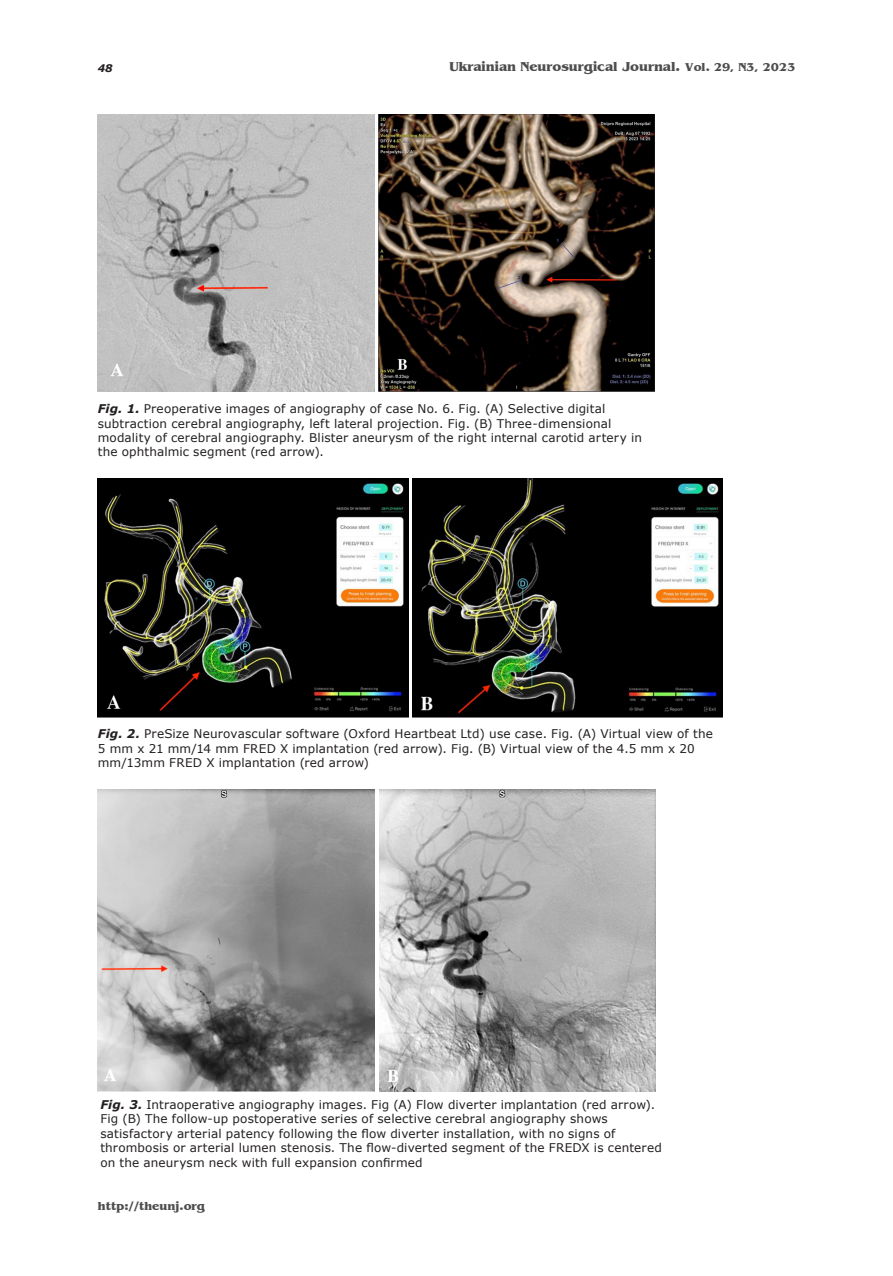
<style>
.page{position:relative;width:893px;height:1276px;background:#fff}
.page>*{position:absolute;margin:0;border:0;box-sizing:border-box;transform-origin:0 0}
.t1{font:700 13.5px "Benguiat";color:#4d4d4d}
._112_Ris_pidpys{font:12px/14.4px "Verdana";letter-spacing:.01em;color:#231f20}
.t2{font:700 12px "Benguiat";color:#4d4d4d}
.t3{font:italic 700 10.5px "Verdana";color:#231f20}
.s1{font-size:12px}
.s2{font-weight:700;font-style:italic}
</style>
<div class="page">
<img style="left:98px;top:115px;width:276px;height:276px">
<img style="left:378px;top:115px;width:276px;height:276px">
<img style="left:98px;top:479px;width:310px;height:238px">
<img style="left:412px;top:478px;width:311px;height:239px">
<img style="left:98px;top:789px;width:276px;height:302px">
<img style="left:379px;top:789px;width:277px;height:302px">
<p class="t3" style="left:98px;top:61px;width:16px">48</p>
<p class="t1" style="left:450px;top:59px;width:347px">Ukrainian Neurosurgical Journal. <span class="s1">Vol. 29, N3, 2023</span></p>
<p class="_112_Ris_pidpys" style="left:98px;top:401px;width:546px"><span class="s2">Fig. 1.</span> Preoperative images of angiography of case No. 6. Fig. (A) Selective digital subtraction cerebral angiography, left lateral projection. Fig. (B) Three-dimensional modality of cerebral angiography. Blister aneurysm of the right internal carotid artery in the ophthalmic segment (red arrow).</p>
<p class="_112_Ris_pidpys" style="left:98px;top:726px;width:616px"><span class="s2">Fig. 2.</span> PreSize Neurovascular software (Oxford Heartbeat Ltd) use case. Fig. (A) Virtual view of the<br>5 mm х 21 mm/14 mm FRED X implantation (red arrow). Fig. (B) Virtual view of the 4.5 mm х 20 mm/13mm FRED X implantation (red arrow)</p>
<p class="_112_Ris_pidpys" style="left:100px;top:1097px;width:563px"><span class="s2">Fig. 3.</span> Intraoperative angiography images. Fig (A) Flow diverter implantation (red arrow).<br>Fig (B) The follow-up postoperative series of selective cerebral angiography shows satisfactory arterial patency following the flow diverter installation, with no signs of thrombosis or arterial lumen stenosis. The flow-diverted segment of the FREDX is centered on the aneurysm neck with full expansion confirmed</p>
<p class="t2" style="left:98px;top:1199px;width:109px">http://theunj.org</p>
</div>
